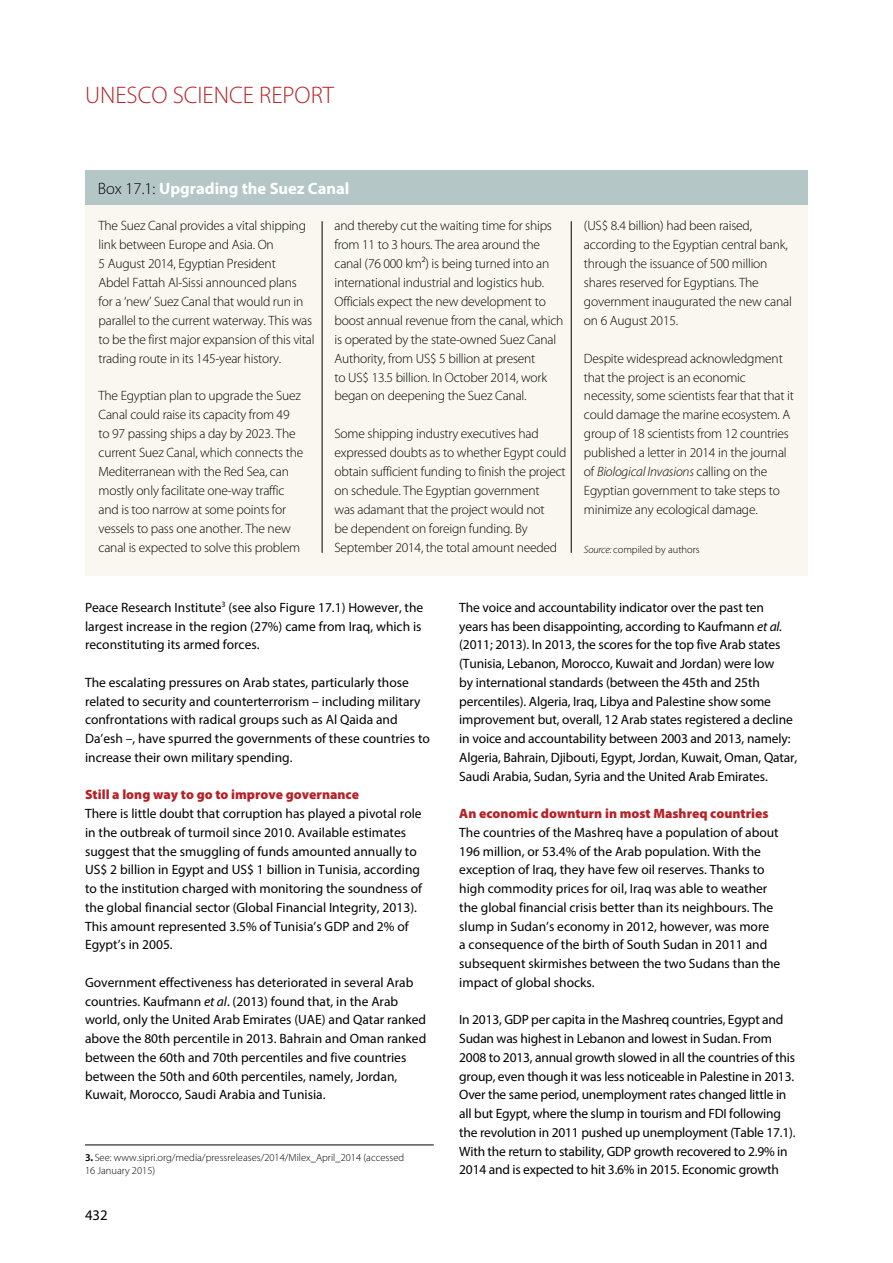
<style>
.page{position:relative;width:893px;height:1263px;background:#fff}
.page>*{position:absolute;margin:0;border:0;box-sizing:border-box;transform-origin:0 0}
.t1{font:300 24px "Myriad Pro";color:#b72126}
.t2{font:700 16.5px "Myriad Pro";color:#fff}
.t3{font:14.7px "Myriad Pro";color:#000}
.t4{font:13.5px/18.8px "Myriad Pro";color:#000}
.t5{font:300 13.5px/18.9px "Myriad Pro";letter-spacing:-.015em;color:#000}
.t6{font:900 13.5px "Myriad Pro";color:#b72126}
.t7{font:300 10.5px/13.5px "Myriad Pro";color:#000}
.s1{font-weight:300;color:#000}
.s2{font-style:italic}
.s3{font-weight:600}
.s4{font-weight:700}
</style>
<div class="page">
<hr style="left:85px;top:1145px;width:349px;height:1px;background:#000">
<div style="left:85px;top:179px;width:722px;height:397px;background:#f9f7ef"></div>
<div style="left:85px;top:170px;width:723px;height:34px;background:#b5c6c7"></div>
<hr style="left:322px;top:221px;width:1px;height:332px;background:#000">
<hr style="left:571px;top:221px;width:1px;height:332px;background:#000">
<h1 class="t1" style="left:85px;top:81px;width:250px">UNESCO SCIENCE REPORT</h1>
<p class="t2" style="left:98px;top:178px;width:253px"><span class="s1">Box 17.1:</span> Upgrading the Suez Canal</p>
<p class="t5" style="left:99px;top:216px;width:218px">The Suez Canal provides a vital shipping link between Europe and Asia. On<br>5 August 2014, Egyptian President<br>Abdel Fattah Al-Sissi announced plans<br>for a ‘new’ Suez Canal that would run in parallel to the current waterway. This was to be the first major expansion of this vital trading route in its 145-year history.</p>
<p class="t5" style="left:99px;top:386px;width:206px">The Egyptian plan to upgrade the Suez Canal could raise its capacity from 49 to 97 passing ships a day by 2023. The current Suez Canal, which connects the Mediterranean with the Red Sea, can mostly only facilitate one-way traffic and is too narrow at some points for vessels to pass one another. The new canal is expected to solve this problem</p>
<p class="t5" style="left:334px;top:216px;width:230px">and thereby cut the waiting time for ships from 11 to 3 hours. The area around the canal (76 000 km²) is being turned into an international industrial and logistics hub.<br>Officials expect the new development to boost annual revenue from the canal, which is operated by the state-owned Suez Canal Authority, from US$ 5 billion at present<br>to US$ 13.5 billion. In October 2014, work began on deepening the Suez Canal.</p>
<p class="t5" style="left:334px;top:424px;width:233px">Some shipping industry executives had expressed doubts as to whether Egypt could obtain sufficient funding to finish the project on schedule. The Egyptian government<br>was adamant that the project would not<br>be dependent on foreign funding. By September 2014, the total amount needed</p>
<p class="t5" style="left:584px;top:216px;width:210px">(US$ 8.4 billion) had been raised, according to the Egyptian central bank, through the issuance of 500 million shares reserved for Egyptians. The government inaugurated the new canal on 6 August 2015.</p>
<p class="t5" style="left:584px;top:349px;width:212px">Despite widespread acknowledgment that the project is an economic necessity, some scientists fear that that it could damage the marine ecosystem. A group of 18 scientists from 12 countries published a letter in 2014 in the journal of <span class="s2">Biological Invasions</span> calling on the Egyptian government to take steps to minimize any ecological damage.</p>
<p class="t7" style="left:584px;top:543px;width:117px"><span class="s2">Source:</span> compiled by authors</p>
<p class="t4" style="left:85px;top:598px;width:340px">Peace Research Institute<sup>3</sup> (see also Figure 17.1) However, the largest increase in the region (27%) came from Iraq, which is reconstituting its armed forces.</p>
<p class="t4" style="left:85px;top:673px;width:346px">The escalating pressures on Arab states, particularly those related to security and counterterrorism – including military confrontations with radical groups such as Al Qaida and Da’esh –, have spurred the governments of these countries to increase their own military spending.</p>
<p class="t6" style="left:85px;top:786px;width:275px">Still a long way to go to improve governance</p>
<p class="t4" style="left:85px;top:804px;width:339px">There is little doubt that corruption has played a pivotal role in the outbreak of turmoil since 2010. Available estimates suggest that the smuggling of funds amounted annually to US$ 2 billion in Egypt and US$ 1 billion in Tunisia, according to the institution charged with monitoring the soundness of the global financial sector (Global Financial Integrity, 2013).<br>This amount represented 3.5% of Tunisia’s GDP and 2% of Egypt’s in 2005.</p>
<p class="t4" style="left:85px;top:973px;width:343px">Government effectiveness has deteriorated in several Arab countries. Kaufmann <span class="s2">et al</span>. (2013) found that, in the Arab world, only the United Arab Emirates (UAE) and Qatar ranked above the 80th percentile in 2013. Bahrain and Oman ranked between the 60th and 70th percentiles and five countries between the 50th and 60th percentiles, namely, Jordan, Kuwait, Morocco, Saudi Arabia and Tunisia.</p>
<p class="t7" style="left:85px;top:1150px;width:321px"><span class="s3">3</span><span class="s4">.</span> See: www.sipri.org/media/pressreleases/2014/Milex_April_2014 (accessed<br>16 January 2015)</p>
<p class="t3" style="left:85px;top:1206px;width:24px">432</p>
<p class="t4" style="left:459px;top:598px;width:340px">The voice and accountability indicator over the past ten<br>years has been disappointing, according to Kaufmann <span class="s2">et al. </span>(2011; 2013). In 2013, the scores for the top five Arab states (Tunisia, Lebanon, Morocco, Kuwait and Jordan) were low<br>by international standards (between the 45th and 25th percentiles). Algeria, Iraq, Libya and Palestine show some improvement but, overall, 12 Arab states registered a decline in voice and accountability between 2003 and 2013, namely:<br>Algeria, Bahrain, Djibouti, Egypt, Jordan, Kuwait, Oman, Qatar, Saudi Arabia, Sudan, Syria and the United Arab Emirates.</p>
<p class="t6" style="left:459px;top:804px;width:311px">An economic downturn in most Mashreq countries</p>
<p class="t4" style="left:459px;top:823px;width:323px">The countries of the Mashreq have a population of about 196 million, or 53.4% of the Arab population. With the exception of Iraq, they have few oil reserves. Thanks to high commodity prices for oil, Iraq was able to weather the global financial crisis better than its neighbours. The slump in Sudan’s economy in 2012, however, was more<br>a consequence of the birth of South Sudan in 2011 and subsequent skirmishes between the two Sudans than the impact of global shocks.</p>
<p class="t4" style="left:459px;top:1010px;width:338px">In 2013, GDP per capita in the Mashreq countries, Egypt and Sudan was highest in Lebanon and lowest in Sudan. From 2008 to 2013, annual growth slowed in all the countries of this group, even though it was less noticeable in Palestine in 2013.<br>Over the same period, unemployment rates changed little in all but Egypt, where the slump in tourism and FDI following the revolution in 2011 pushed up unemployment (Table 17.1).<br>With the return to stability, GDP growth recovered to 2.9% in 2014 and is expected to hit 3.6% in 2015. Economic growth</p>
</div>
